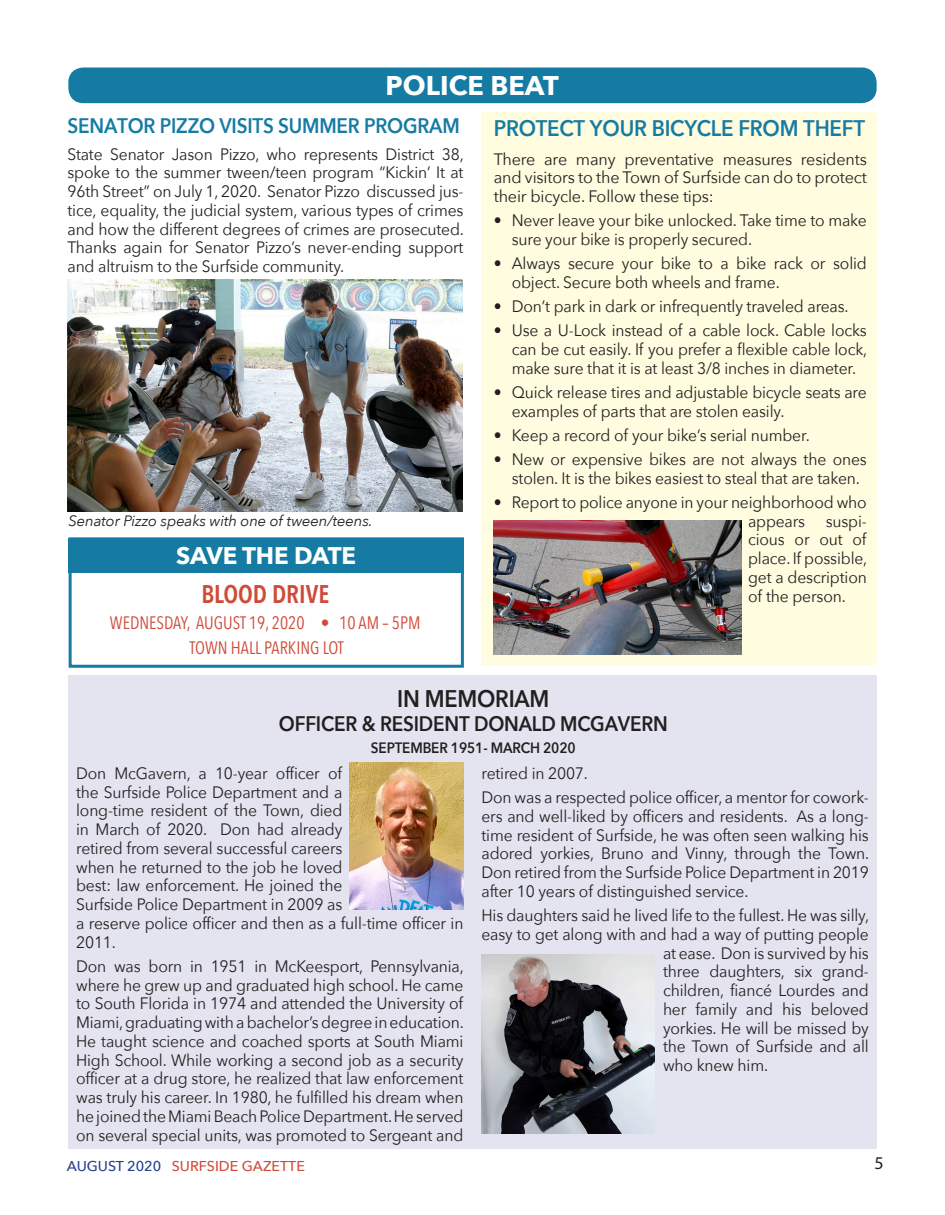
<style>
.page{position:relative;width:945px;height:1215px;background:#fff}
.page>*{position:absolute;margin:0;border:0;box-sizing:border-box;transform-origin:0 0}
.t1{font:700 27px "Avenir Next";color:#fff}
.t2{font:600 25.5px "Avenir Next Condensed";color:#d04a38}
.Paragraph_Style_4{font:700 24px "Avenir Next";letter-spacing:-.01em;color:#fff}
.Sub-head{font:600 24px "Avenir Next";letter-spacing:-.01em;color:#231f20;scale:.9 1}
.Sub-head-2{font:600 22.5px "Avenir Next";letter-spacing:-.01em;color:#157ba3;scale:.91 1}
.Sub-head-3{font:600 21px "Avenir Next";letter-spacing:-.01em;color:#157ba3;scale:.9 1}
.Sub-head-4{font:600 21px "Avenir Next";letter-spacing:-.01em;color:#231f20;scale:.9 1}
.t3{font:18px "Avenir Next Condensed";color:#d04a38}
.t4{font:18px "Myriad Pro";color:#231f20}
.Body_Text{font:16.5px/18.8px "Avenir Next";letter-spacing:-.01em;color:#231f20;scale:.95 1}
.Body_Text-2{font:16.5px/18.8px "Avenir Next";letter-spacing:-.01em;color:#231f20;text-align:justify}
.t5{font:italic 15px "Avenir Next";letter-spacing:-.01em;color:#231f20}
.Sub-head-5{font:600 15px "Avenir Next";letter-spacing:-.01em;color:#231f20;scale:.9 1}
.t6{font:500 14.25px "Avenir Next";color:#d04a38}
.s1{color:#253f8e}
</style>
<div class="page">
<div style="left:68px;top:676px;width:809px;height:473px;background:#e4e4f0"></div>
<div style="left:68px;top:68px;width:809px;height:35px;background:#157ba3;border-radius:15px"></div>
<img style="left:349px;top:763px;width:115px;height:147px">
<img style="left:482px;top:955px;width:172px;height:179px">
<img style="left:68px;top:279px;width:395px;height:232px">
<div style="left:68px;top:539px;width:396px;height:34px;background:#157ba3"></div>
<div style="left:69px;top:537px;width:395px;height:131px;border:3px solid #157ba3"></div>
<div style="left:482px;top:112px;width:396px;height:553px;background:#fffce0"></div>
<img style="left:494px;top:520px;width:247px;height:134px">
<p class="t1" style="left:386px;top:62px;width:175px">POLICE BEAT</p>
<p class="Sub-head-3" style="left:68px;top:108px;width:437px">SENATOR PIZZO VISITS SUMMER PROGRAM</p>
<p class="Body_Text" style="left:68px;top:144px;width:419px;text-align:justify">State Senator Jason Pizzo, who represents District 38, spoke to the summer tween/teen program “Kickin’ It at 96th Street” on July 1, 2020. Senator Pizzo discussed jus&shy;tice, equality, the judicial system, various types of crimes and how the different degrees of crimes are prosecuted.<br>Thanks again for Senator Pizzo’s never-ending support and altruism to the Surfside community.</p>
<p class="t5" style="left:69px;top:508px;width:306px">Senator Pizzo speaks with one of tween/teens.</p>
<p class="Paragraph_Style_4" style="left:176px;top:535px;width:181px">SAVE THE DATE</p>
<p class="t2" style="left:201px;top:572px;width:129px">BLOOD DRIVE</p>
<p class="t3" style="left:110px;top:607px;width:312px">WEDNESDAY, AUGUST 19, 2020 • 10 AM – 5PM</p>
<p class="t3" style="left:189px;top:632px;width:156px">TOWN HALL PARKING LOT</p>
<p class="Sub-head-2" style="left:494px;top:109px;width:410px">PROTECT YOUR BICYCLE FROM THEFT</p>
<p class="Body_Text-2" style="left:494px;top:149px;width:375px">There are many preventative measures residents and visitors to the Town of Surfside can do to protect their bicycle. Follow these tips:</p>
<p class="Body_Text" style="left:512px;top:211px;width:375px;text-indent:-18px">• Never leave your bike unlocked. Take time to make sure your bike is properly secured.</p>
<p class="Body_Text" style="left:512px;top:253px;width:375px;text-indent:-18px">• Always secure your bike to a bike rack or solid object. Secure both wheels and frame.</p>
<p class="Body_Text" style="left:494px;top:296px;width:375px">• Don’t park in dark or infrequently traveled areas.</p>
<p class="Body_Text" style="left:512px;top:321px;width:376px;text-align:justify;text-indent:-18px">• Use a U-Lock instead of a cable lock. Cable locks can be cut easily. If you prefer a flexible cable lock, make sure that it is at least 3/8 inches in diameter.</p>
<p class="Body_Text" style="left:512px;top:382px;width:375px;text-indent:-18px">• Quick release tires and adjustable bicycle seats are examples of parts that are stolen easily.</p>
<p class="Body_Text" style="left:494px;top:425px;width:334px">• Keep a record of your bike’s serial number.</p>
<p class="Body_Text" style="left:512px;top:449px;width:375px;text-indent:-18px">• New or expensive bikes are not always the ones stolen. It is the bikes easiest to steal that are taken.</p>
<p class="Body_Text" style="left:748px;top:492px;width:127px;text-align:justify;text-indent:-254px">• Report to police anyone in your neighborhood who appears suspi&shy;cious or out of place. If possible, get a description of the person.</p>
<p class="Sub-head" style="left:397px;top:678px;width:171px">IN MEMORIAM</p>
<p class="Sub-head-4" style="left:279px;top:706px;width:434px">OFFICER &amp; RESIDENT DONALD MCGAVERN</p>
<p class="Sub-head-5" style="left:371px;top:735px;width:229px">SEPTEMBER 1951- MARCH 2020</p>
<p class="Body_Text" style="left:76px;top:763px;width:409px">Don McGavern, a 10-year officer of<br>the Surfside Police Department and a<br>long-time resident of the Town, died<br>in March of 2020. Don had already<br>retired from several successful careers<br>when he returned to the job he loved<br>best: law enforcement. He joined the<br>Surfside Police Department in 2009 as<br>a reserve police officer and then as a full-time officer in 2011.</p>
<p class="Body_Text" style="left:76px;top:956px;width:410px;text-align:justify">Don was born in 1951 in McKeesport, Pennsylvania, where he grew up and graduated high school. He came to South Florida in 1974 and attended the University of Miami, graduating with a bachelor’s degree in education.<br>He taught science and coached sports at South Miami High School. While working a second job as a security officer at a drug store, he realized that law enforcement was truly his career. In 1980, he fulfilled his dream when he joined the Miami Beach Police Department. He served on several special units, was promoted to Sergeant and</p>
<p class="Body_Text" style="left:482px;top:763px;width:114px">retired in 2007.</p>
<p class="Body_Text" style="left:482px;top:787px;width:410px;text-align:justify">Don was a respected police officer, a mentor for cowork&shy;ers and well-liked by officers and residents. As a long&shy;time resident of Surfside, he was often seen walking his adored yorkies, Bruno and Vinny, through the Town.<br>Don retired from the Surfside Police Department in 2019 after 10 years of distinguished service.</p>
<p class="Body_Text" style="left:482px;top:905px;width:410px">His daughters said he lived life to the fullest. He was silly,</p>
<p class="Body_Text" style="left:482px;top:924px;width:409px">easy to get along with and had a way of putting people</p>
<p class="Body_Text" style="left:663px;top:943px;width:218px">at ease. Don is survived by his</p>
<p class="Body_Text" style="left:663px;top:961px;width:218px">three daughters, six grand-</p>
<p class="Body_Text" style="left:663px;top:980px;width:218px">children, fiancé Lourdes and</p>
<p class="Body_Text" style="left:663px;top:999px;width:218px">her family and his beloved</p>
<p class="Body_Text" style="left:663px;top:1018px;width:218px">yorkies. He will be missed by</p>
<p class="Body_Text" style="left:663px;top:1036px;width:218px">the Town of Surfside and all</p>
<p class="Body_Text" style="left:663px;top:1055px;width:112px">who knew him.</p>
<p class="t6" style="left:67px;top:1154px;width:240px"><span class="s1">AUGUST 2020</span> SURFSIDE GAZETTE</p>
<p class="t4" style="left:875px;top:1152px;width:11px">5</p>
</div>
